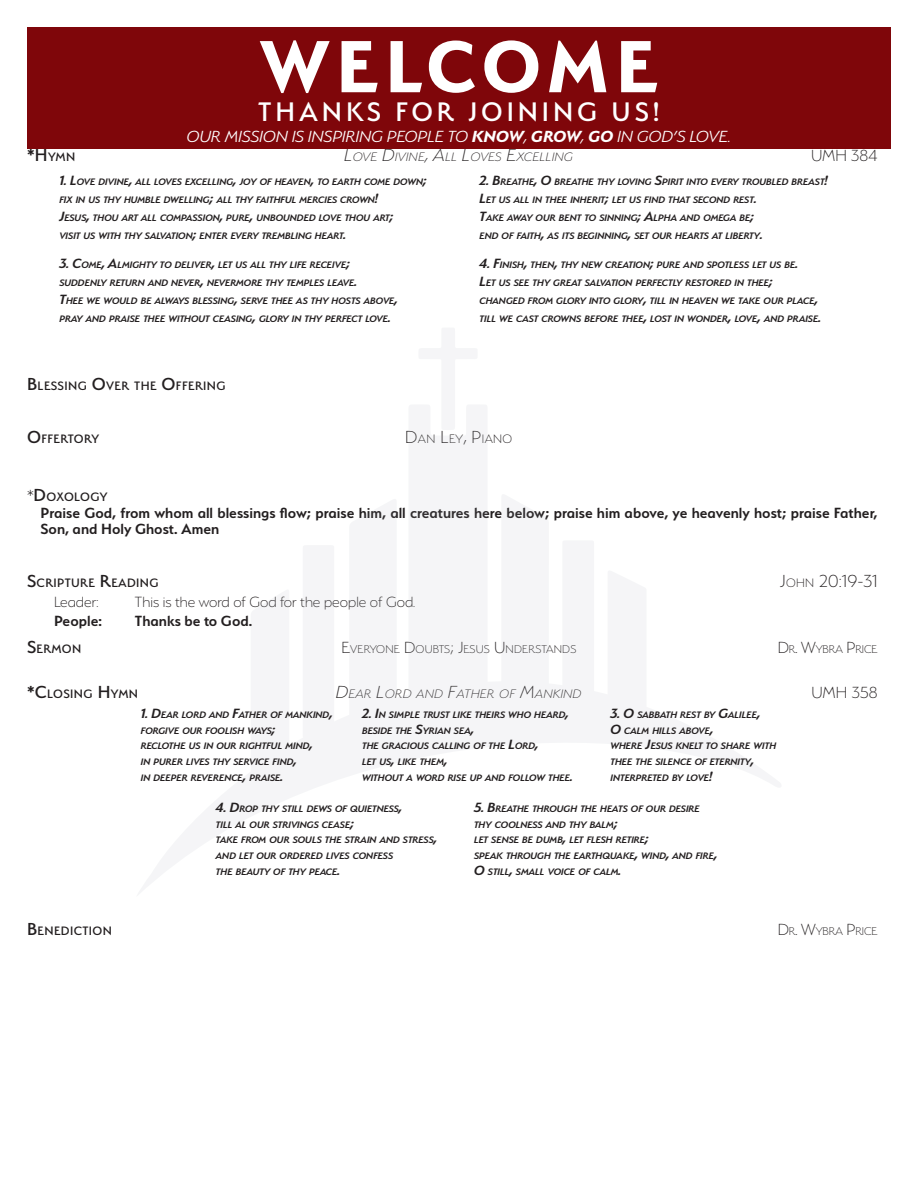
<style>
.page{position:relative;width:918px;height:1188px;background:#fff}
.page>*{position:absolute;margin:0;border:0;box-sizing:border-box;transform-origin:0 0}
.Main{font:700 82.5px "Serenity";letter-spacing:.07em;color:#fff}
.Secondary{font:500 30px "Serenity";letter-spacing:.13em;color:#fff}
.Order{font:200 19.5px "Serenity";color:#231f20}
.Secondary-2{font:italic 300 18px "Serenity";color:#fff}
.Order-2{font:200 18px "Serenity";letter-spacing:.01em;color:#231f20}
.Reponses{font:600 16.5px/16.5px "Serenity";color:#231f20}
.Call_to_Worship{font:200 16.5px "Serenity";color:#231f20}
.Call_to_Worship-2{font:600 16.5px "Serenity";color:#231f20}
.Order-3{font:500 13.65px "Serenity";letter-spacing:.03em;color:#231f20}
.Order-4{font:italic 200 13.65px "Serenity";letter-spacing:.03em;color:#231f20}
.Order-5{font:200 13.65px "Serenity";letter-spacing:.03em;color:#231f20}
.Order-6{font:500 13.65px "Serenity";letter-spacing:.01em;color:#231f20}
.Order-7{font:200 12.6px "Serenity";letter-spacing:.015em;color:#231f20}
.Order-8{font:200 12.6px "Serenity";letter-spacing:-.015em;color:#231f20}
.Order-9{font:italic 600 10.5px/18px "Serenity";letter-spacing:-.015em;color:#231f20}
.s1{font-weight:700}
.s2{font-size:19.5px}
.s3{font-size:15px}
.s4{font-weight:200;font-size:18px}
.s5{font-size:13.65px}
.s6{font-size:18px}
</style>
<div class="page">
<div style="left:27px;top:27px;width:864px;height:121px;background:#7f060a"></div>
<p class="Main" style="left:260px;top:20px;width:400px">WELCOME</p>
<p class="Secondary" style="left:258px;top:95px;width:403px">THANKS FOR JOINING US!</p>
<p class="Secondary-2" style="left:187px;top:127px;width:546px">OUR MISSION IS INSPIRING PEOPLE TO <span class="s1">KNOW</span>, <span class="s1">GROW</span>, <span class="s1">GO</span> IN GOD’S LOVE.</p>
<p class="Order-3" style="left:27px;top:149px;width:50px"><span class="s2">*H</span>YMN</p>
<p class="Order-4" style="left:344px;top:150px;width:230px"><span class="s2">L</span>OVE <span class="s2">D</span>IVINE<span class="s2">, A</span>LL <span class="s2">L</span>OVES <span class="s2">E</span>XCELLING</p>
<p class="Order-2" style="left:811px;top:146px;width:68px">UMH 384</p>
<p class="Order-9" style="left:59px;top:173px;width:369px"><span class="s3">1. L</span>OVE DIVINE<span class="s3">,</span> ALL LOVES EXCELLING<span class="s3">,</span> JOY OF HEAVEN<span class="s3">,</span> TO EARTH COME DOWN<span class="s3">; </span>FIX IN US THY HUMBLE DWELLING<span class="s3">;</span> ALL THY FAITHFUL MERCIES CROWN<span class="s3">!<br>J</span>ESUS<span class="s3">,</span> THOU ART ALL COMPASSION<span class="s3">,</span> PURE<span class="s3">,</span> UNBOUNDED LOVE THOU ART<span class="s3">;<br></span>VISIT US WITH THY SALVATION<span class="s3">;</span> ENTER EVERY TREMBLING HEART<span class="s3">.</span></p>
<p class="Order-9" style="left:480px;top:173px;width:350px"><span class="s3">2. B</span>REATHE<span class="s3">, O</span> BREATHE THY LOVING <span class="s3">S</span>PIRIT INTO EVERY TROUBLED BREAST<span class="s3">!<br>L</span>ET US ALL IN THEE INHERIT<span class="s3">;</span> LET US FIND THAT SECOND REST<span class="s3">.<br>T</span>AKE AWAY OUR BENT TO SINNING<span class="s3">; A</span>LPHA AND OMEGA BE<span class="s3">;<br></span>END OF FAITH<span class="s3">,</span> AS ITS BEGINNING<span class="s3">,</span> SET OUR HEARTS AT LIBERTY<span class="s3">.</span></p>
<p class="Order-9" style="left:59px;top:256px;width:340px"><span class="s3">3. C</span>OME<span class="s3">, A</span>LMIGHTY TO DELIVER<span class="s3">,</span> LET US ALL THY LIFE RECEIVE<span class="s3">; </span>SUDDENLY RETURN AND NEVER<span class="s3">,</span> NEVERMORE THY TEMPLES LEAVE<span class="s3">.<br>T</span>HEE WE WOULD BE ALWAYS BLESSING<span class="s3">,</span> SERVE THEE AS THY HOSTS ABOVE<span class="s3">, </span>PRAY AND PRAISE THEE WITHOUT CEASING<span class="s3">,</span> GLORY IN THY PERFECT LOVE<span class="s3">.</span></p>
<p class="Order-9" style="left:480px;top:256px;width:343px"><span class="s3">4. F</span>INISH<span class="s3">,</span> THEN<span class="s3">,</span> THY NEW CREATION<span class="s3">;</span> PURE AND SPOTLESS LET US BE<span class="s3">.<br>L</span>ET US SEE THY GREAT SALVATION PERFECTLY RESTORED IN THEE<span class="s3">;<br></span>CHANGED FROM GLORY INTO GLORY<span class="s3">,</span> TILL IN HEAVEN WE TAKE OUR PLACE<span class="s3">, </span>TILL WE CAST CROWNS BEFORE THEE<span class="s3">,</span> LOST IN WONDER<span class="s3">,</span> LOVE<span class="s3">,</span> AND PRAISE<span class="s3">.</span></p>
<p class="Order-3" style="left:27px;top:379px;width:200px"><span class="s2">B</span>LESSING <span class="s2">O</span>VER THE <span class="s2">O</span>FFERING</p>
<p class="Order-3" style="left:27px;top:431px;width:74px"><span class="s2">O</span>FFERTORY</p>
<p class="Order-5" style="left:405px;top:432px;width:109px"><span class="s2">D</span>AN <span class="s2">L</span>EY<span class="s2">, P</span>IANO</p>
<p class="Order-6" style="left:27px;top:490px;width:82px"><span class="s4">*</span><span class="s2">D</span> OXOLOGY</p>
<p class="Reponses" style="left:40px;top:504px;width:838px">Praise God, from whom all blessings flow; praise him, all creatures here below; praise him above, ye heavenly host; praise Father,<br>Son, and Holy Ghost. Amen</p>
<p class="Order-3" style="left:27px;top:575px;width:133px"><span class="s2">S</span>CRIPTURE <span class="s2">R</span>EADING</p>
<p class="Order" style="left:780px;top:571px;width:99px">J<span class="s5">OHN</span> 20:19-31</p>
<p class="Call_to_Worship" style="left:54px;top:593px;width:46px">Leader:</p>
<p class="Call_to_Worship" style="left:135px;top:593px;width:282px">This is the word of God for the people of God.</p>
<p class="Call_to_Worship-2" style="left:54px;top:612px;width:49px">People:</p>
<p class="Call_to_Worship-2" style="left:135px;top:612px;width:119px">Thanks be to God.</p>
<p class="Order-3" style="left:27px;top:641px;width:56px"><span class="s2">S</span>ERMON</p>
<p class="Order-7" style="left:341px;top:642px;width:229px"><span class="s6">E</span>VERYONE <span class="s6">D</span>OUBTS<span class="s6">; J</span>ESUS <span class="s6">U</span>NDERSTANDS</p>
<p class="Order-8" style="left:778px;top:642px;width:101px"><span class="s6">D</span>R<span class="s6">. W</span>YBRA <span class="s6">P</span>RICE</p>
<p class="Order-3" style="left:27px;top:687px;width:113px"><span class="s2">*C</span>LOSING <span class="s2">H</span>YMN</p>
<p class="Order-4" style="left:336px;top:687px;width:247px"><span class="s2">D</span>EAR <span class="s2">L</span>ORD AND <span class="s2">F</span>ATHER OF <span class="s2">M</span>ANKIND</p>
<p class="Order-2" style="left:812px;top:684px;width:67px">UMH 358</p>
<p class="Order-9" style="left:141px;top:706px;width:194px"><span class="s3">1. D</span>EAR LORD AND <span class="s3">F</span>ATHER OF MANKIND<span class="s3">,</span></p>
<p class="Order-9" style="left:141px;top:721px;width:137px">FORGIVE OUR FOOLISH WAYS<span class="s3">;</span></p>
<p class="Order-9" style="left:141px;top:737px;width:174px">RECLOTHE US IN OUR RIGHTFUL MIND<span class="s3">,</span></p>
<p class="Order-9" style="left:141px;top:753px;width:158px">IN PURER LIVES THY SERVICE FIND<span class="s3">,</span></p>
<p class="Order-9" style="left:141px;top:769px;width:144px">IN DEEPER REVERENCE<span class="s3">,</span> PRAISE<span class="s3">.</span></p>
<p class="Order-9" style="left:362px;top:706px;width:208px"><span class="s3">2. I</span>N SIMPLE TRUST LIKE THEIRS WHO HEARD<span class="s3">,</span></p>
<p class="Order-9" style="left:362px;top:721px;width:114px">BESIDE THE <span class="s3">S</span>YRIAN SEA<span class="s3">,</span></p>
<p class="Order-9" style="left:362px;top:737px;width:178px">THE GRACIOUS CALLING OF THE <span class="s3">L</span>ORD<span class="s3">,</span></p>
<p class="Order-9" style="left:362px;top:753px;width:87px">LET US<span class="s3">,</span> LIKE THEM<span class="s3">,</span></p>
<p class="Order-9" style="left:362px;top:769px;width:213px">WITHOUT A WORD RISE UP AND FOLLOW THEE<span class="s3">.</span></p>
<p class="Order-9" style="left:610px;top:706px;width:152px"><span class="s3">3. O</span> SABBATH REST BY <span class="s3">G</span>ALILEE<span class="s3">,</span></p>
<p class="Order-9" style="left:610px;top:721px;width:105px"><span class="s3">O</span> CALM HILLS ABOVE<span class="s3">,</span></p>
<p class="Order-9" style="left:610px;top:737px;width:167px">WHERE <span class="s3">J</span>ESUS KNELT TO SHARE WITH</p>
<p class="Order-9" style="left:610px;top:753px;width:146px">THEE THE SILENCE OF ETERNITY<span class="s3">,</span></p>
<p class="Order-9" style="left:610px;top:769px;width:104px">INTERPRETED BY LOVE<span class="s3">!</span></p>
<p class="Order-9" style="left:216px;top:800px;width:188px"><span class="s3">4. D</span>ROP THY STILL DEWS OF QUIETNESS<span class="s3">,</span></p>
<p class="Order-9" style="left:216px;top:815px;width:140px">TILL AL OUR STRIVINGS CEASE<span class="s3">;</span></p>
<p class="Order-9" style="left:216px;top:831px;width:223px">TAKE FROM OUR SOULS THE STRAIN AND STRESS<span class="s3">,</span></p>
<p class="Order-9" style="left:216px;top:847px;width:179px">AND LET OUR ORDERED LIVES CONFESS</p>
<p class="Order-9" style="left:216px;top:863px;width:126px">THE BEAUTY OF THY PEACE<span class="s3">.</span></p>
<p class="Order-9" style="left:474px;top:800px;width:227px"><span class="s3">5. B</span>REATHE THROUGH THE HEATS OF OUR DESIRE</p>
<p class="Order-9" style="left:474px;top:815px;width:145px">THY COOLNESS AND THY BALM<span class="s3">;</span></p>
<p class="Order-9" style="left:474px;top:831px;width:177px">LET SENSE BE DUMB<span class="s3">,</span> LET FLESH RETIRE<span class="s3">;</span></p>
<p class="Order-9" style="left:474px;top:847px;width:245px">SPEAK THROUGH THE EARTHQUAKE<span class="s3">,</span> WIND<span class="s3">,</span> AND FIRE<span class="s3">,</span></p>
<p class="Order-9" style="left:474px;top:863px;width:149px"><span class="s3">O</span> STILL<span class="s3">,</span> SMALL VOICE OF CALM<span class="s3">.</span></p>
<p class="Order-3" style="left:27px;top:923px;width:87px"><span class="s2">B</span>ENEDICTION</p>
<p class="Order-8" style="left:778px;top:924px;width:101px"><span class="s6">D</span>R<span class="s6">. W</span>YBRA <span class="s6">P</span>RICE</p>
</div>
